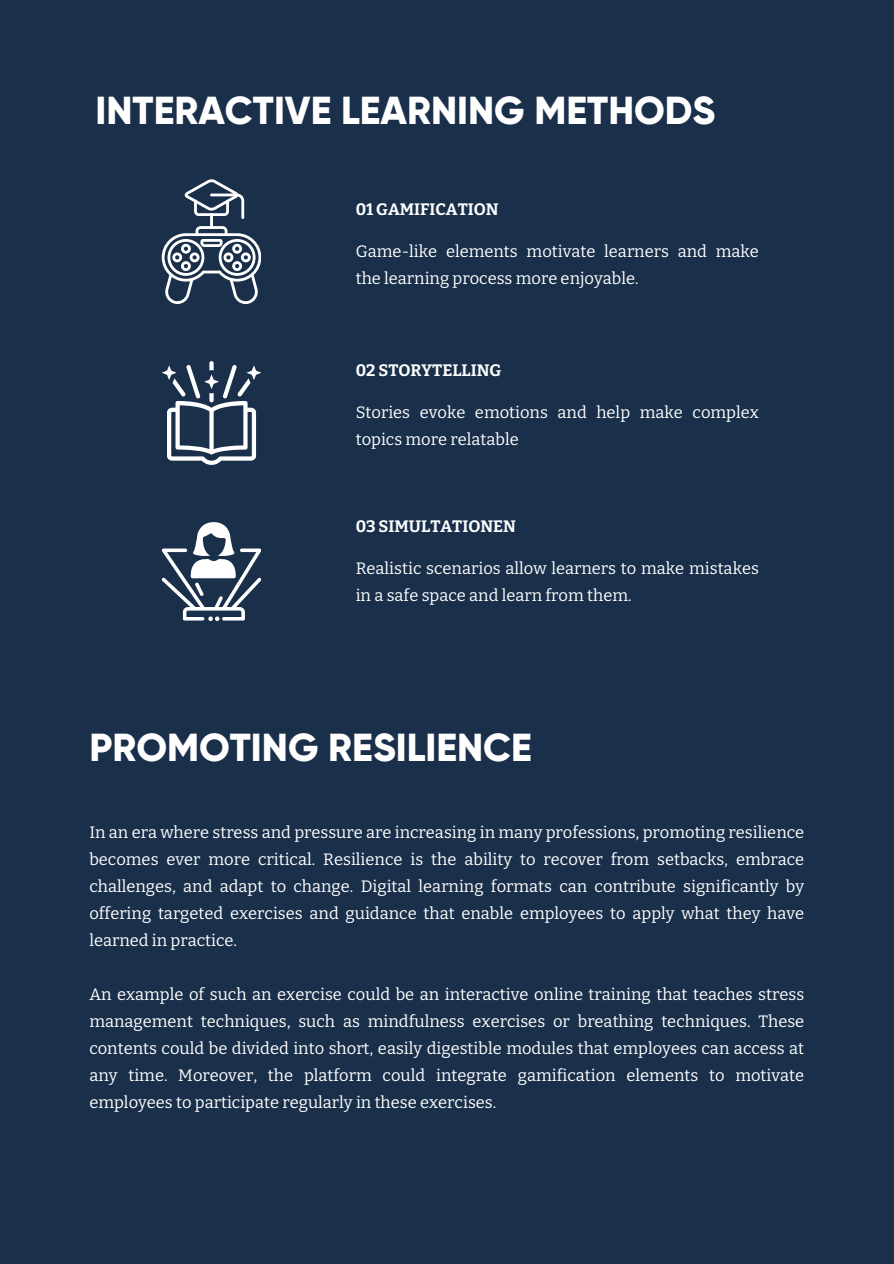
<style>
.page{position:relative;width:894px;height:1264px;background:#fff}
.page>*{position:absolute;margin:0;border:0;box-sizing:border-box;transform-origin:0 0}
.t1{font:800 39px "Gilroy";color:#fff}
.t2{font:16.5px/27px "Bitter";color:#fff}
.t3{font:700 16.5px "Bitter";color:#fff}
</style>
<div class="page">
<div style="left:0;top:0;width:893px;height:1263px;background:#192f4a"></div>
<svg style="left:162px;top:226px;width:99px;height:78px"></svg>
<hr style="left:210px;top:213px;width:3px;height:16px;background:#fff">
<svg style="left:185px;top:179px;width:59px;height:40px"></svg>
<svg style="left:162px;top:361px;width:99px;height:103px"></svg>
<svg style="left:162px;top:522px;width:99px;height:99px"></svg>
<p class="t1" style="left:95px;top:87px;width:621px">INTERACTIVE LEARNING METHODS</p>
<h2 class="t3" style="left:355px;top:199px;width:144px">01 GAMIFICATION</h2>
<h1 class="t2" style="left:355px;top:237px;width:404px">Game-like elements motivate learners and make the learning process more enjoyable.</h1>
<p class="t3" style="left:355px;top:360px;width:147px">02 STORYTELLING</p>
<p class="t2" style="left:355px;top:399px;width:404px">Stories evoke emotions and help make complex topics more relatable</p>
<p class="t3" style="left:355px;top:516px;width:162px">03 SIMULTATIONEN</p>
<h2 class="t2" style="left:355px;top:555px;width:404px">Realistic scenarios allow learners to make mistakes in a safe space and learn from them.</h2>
<p class="t1" style="left:89px;top:723px;width:444px">PROMOTING RESILIENCE</p>
<h2 class="t2" style="left:89px;top:818px;width:716px;text-align:justify">In an era where stress and pressure are increasing in many professions, promoting resilience becomes ever more critical. Resilience is the ability to recover from setbacks, embrace challenges, and adapt to change. Digital learning formats can contribute significantly by offering targeted exercises and guidance that enable employees to apply what they have learned in practice.</h2>
<p class="t2" style="left:89px;top:980px;width:716px;text-align:justify">An example of such an exercise could be an interactive online training that teaches stress management techniques, such as mindfulness exercises or breathing techniques. These contents could be divided into short, easily digestible modules that employees can access at any time. Moreover, the platform could integrate gamification elements to motivate employees to participate regularly in these exercises.</p>
</div>
